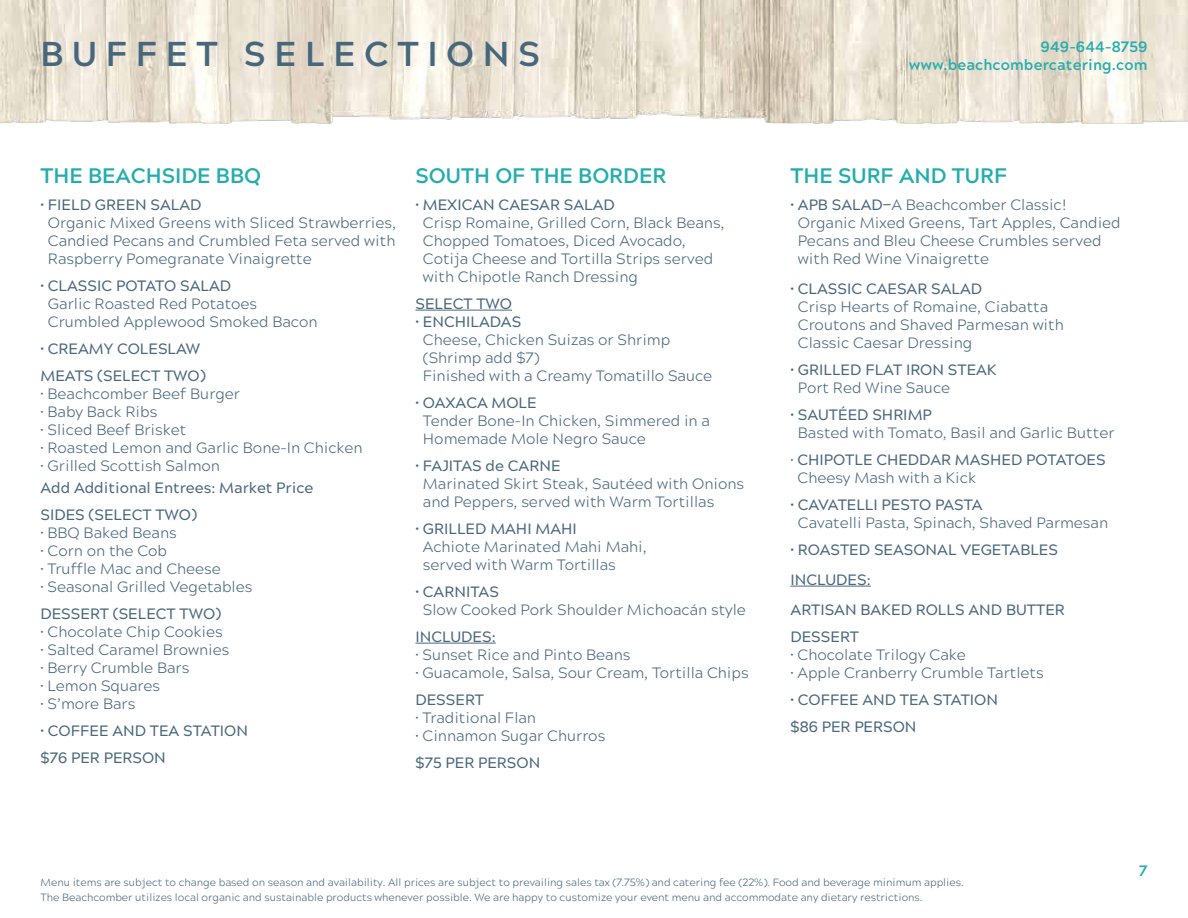
<style>
.page{position:relative;width:1188px;height:918px;background:#fff}
.page>*{position:absolute;margin:0;border:0;box-sizing:border-box;transform-origin:0 0}
.t1{font:700 34.5px "Acherus Grotesque";letter-spacing:.25em;color:#47677d}
.t2{font:700 21px "Acherus Grotesque";color:#24adae}
.t3{font:300 15px/18px "Acherus Grotesque";color:#47677d}
.t4{font:500 15px/27px "Acherus Grotesque";color:#47677d}
.t5{font:700 15px/18px "Acherus Grotesque";letter-spacing:.01em;color:#24adae;text-align:right}
.t6{font:300 10.5px/15px "Acherus Grotesque";color:#47677d}
.s1{font-weight:500}
.s2{font-weight:300}
</style>
<div class="page">
<img style="left:0;top:0;width:1188px;height:123px">
<hr style="left:416px;top:310px;width:96px;height:1px;background:#47677d">
<hr style="left:416px;top:643px;width:80px;height:1px;background:#47677d">
<hr style="left:790px;top:586px;width:81px;height:1px;background:#47677d">
<h1 class="t1" style="left:40px;top:25px;width:501px">BUFFET SELECTIONS</h1>
<p class="t5" style="left:909px;top:37px;width:240px">949-644-8759 www.beachcombercatering.com</p>
<h2 class="t2" style="left:40px;top:157px;width:222px">THE BEACHSIDE BBQ</h2>
<p class="t4" style="left:40px;top:190px;width:163px">— FIELD GREEN SALAD</p>
<p class="t3" style="left:48px;top:213px;width:350px;text-align:justify">Organic Mixed Greens with Sliced Strawberries, Candied Pecans and Crumbled Feta served with Raspberry Pomegranate Vinaigrette</p>
<p class="t4" style="left:40px;top:271px;width:192px">— CLASSIC POTATO SALAD</p>
<p class="t3" style="left:48px;top:294px;width:271px">Garlic Roasted Red Potatoes<br>Crumbled Applewood Smoked Bacon</p>
<p class="t4" style="left:40px;top:334px;width:167px">— CREAMY COLESLAW<br>MEATS (SELECT TWO)</p>
<p class="t3" style="left:40px;top:384px;width:201px">— Beachcomber Beef Burger</p>
<p class="t3" style="left:40px;top:402px;width:118px">• Baby Back Ribs</p>
<p class="t3" style="left:40px;top:420px;width:147px">• Sliced Beef Brisket</p>
<p class="t3" style="left:40px;top:438px;width:324px">• Roasted Lemon and Garlic Bone-In Chicken</p>
<p class="t3" style="left:40px;top:456px;width:181px">• Grilled Scottish Salmon</p>
<p class="t4" style="left:40px;top:474px;width:274px">Add Additional Entrees: Market Price<br>SIDES (SELECT TWO)</p>
<p class="t3" style="left:40px;top:523px;width:138px">— BBQ Baked Beans</p>
<p class="t3" style="left:40px;top:541px;width:128px">• Corn on the Cob</p>
<p class="t3" style="left:40px;top:559px;width:182px">• Truffle Mac and Cheese</p>
<p class="t3" style="left:40px;top:577px;width:213px">• Seasonal Grilled Vegetables</p>
<p class="t4" style="left:40px;top:600px;width:182px">DESSERT (SELECT TWO)</p>
<p class="t3" style="left:40px;top:622px;width:184px">• Chocolate Chip Cookies</p>
<p class="t3" style="left:40px;top:640px;width:191px">• Salted Caramel Brownies</p>
<p class="t3" style="left:40px;top:658px;width:150px">• Berry Crumble Bars</p>
<p class="t3" style="left:40px;top:676px;width:121px">• Lemon Squares</p>
<p class="t3" style="left:40px;top:694px;width:96px">• S’more Bars</p>
<p class="t4" style="left:40px;top:717px;width:209px">— COFFEE AND TEA STATION $76 PER PERSON</p>
<h2 class="t2" style="left:416px;top:157px;width:252px">SOUTH OF THE BORDER</h2>
<p class="t4" style="left:416px;top:190px;width:201px">— MEXICAN CAESAR SALAD</p>
<p class="t3" style="left:423px;top:213px;width:303px">Crisp Romaine, Grilled Corn, Black Beans, Chopped Tomatoes, Diced Avocado, Cotija Cheese and Tortilla Strips served with Chipotle Ranch Dressing</p>
<p class="t4" style="left:416px;top:289px;width:98px">SELECT TWO</p>
<p class="t4" style="left:416px;top:307px;width:107px">— ENCHILADAS</p>
<p class="t3" style="left:423px;top:330px;width:291px">Cheese, Chicken Suizas or Shrimp (Shrimp add $7)<br>Finished with a Creamy Tomatillo Sauce</p>
<p class="t4" style="left:416px;top:388px;width:123px">— OAXACA MOLE</p>
<p class="t3" style="left:423px;top:411px;width:289px">Tender Bone-In Chicken, Simmered in a<br>Homemade Mole Negro Sauce</p>
<p class="t4" style="left:416px;top:451px;width:147px">— FAJITAS de CARNE</p>
<p class="t3" style="left:423px;top:474px;width:323px">Marinated Skirt Steak, Sautéed with Onions and Peppers, served with Warm Tortillas</p>
<p class="t4" style="left:416px;top:514px;width:163px">— GRILLED MAHI MAHI</p>
<p class="t3" style="left:423px;top:537px;width:225px">Achiote Marinated Mahi Mahi, served with Warm Tortillas</p>
<p class="t4" style="left:416px;top:577px;width:85px">— CARNITAS</p>
<p class="t3" style="left:423px;top:600px;width:325px">Slow Cooked Pork Shoulder Michoacán style</p>
<p class="t4" style="left:416px;top:622px;width:82px">INCLUDES:</p>
<p class="t3" style="left:416px;top:645px;width:216px">— Sunset Rice and Pinto Beans</p>
<p class="t3" style="left:416px;top:663px;width:335px">• Guacamole, Salsa, Sour Cream, Tortilla Chips</p>
<p class="t4" style="left:416px;top:685px;width:70px">DESSERT</p>
<p class="t3" style="left:416px;top:708px;width:122px">— Traditional Flan</p>
<p class="t3" style="left:416px;top:726px;width:191px">• Cinnamon Sugar Churros</p>
<p class="t4" style="left:416px;top:748px;width:126px">$75 PER PERSON</p>
<h2 class="t2" style="left:790px;top:157px;width:218px">THE SURF AND TURF</h2>
<p class="t3" style="left:798px;top:195px;width:324px;text-indent:-7px"><span class="s1">— APB SALAD–</span>A Beachcomber Classic!<br>Organic Mixed Greens, Tart Apples, Candied Pecans and Bleu Cheese Crumbles served with Red Wine Vinaigrette</p>
<p class="t4" style="left:790px;top:274px;width:193px">— CLASSIC CAESAR SALAD</p>
<p class="t3" style="left:798px;top:297px;width:267px">Crisp Hearts of Romaine, Ciabatta<br>Croutons and Shaved Parmesan with<br>Classic Caesar Dressing</p>
<p class="t4" style="left:790px;top:355px;width:208px">— GRILLED FLAT IRON STEAK</p>
<p class="t3" style="left:798px;top:378px;width:154px">Port Red Wine Sauce</p>
<p class="t4" style="left:790px;top:400px;width:143px">— SAUTÉED SHRIMP</p>
<p class="t3" style="left:798px;top:423px;width:318px">Basted with Tomato, Basil and Garlic Butter</p>
<p class="t4" style="left:798px;top:450px;width:310px;line-height:18px;text-indent:-7px"><span class="s2">•</span> CHIPOTLE CHEDDAR MASHED POTATOES<br><span class="s2">Cheesy Mash with a Kick</span></p>
<p class="t4" style="left:790px;top:490px;width:194px">— CAVATELLI PESTO PASTA</p>
<p class="t3" style="left:798px;top:513px;width:312px">Cavatelli Pasta, Spinach, Shaved Parmesan</p>
<p class="t4" style="left:790px;top:534px;width:276px;line-height:30px">— ROASTED SEASONAL VEGETABLES<br>INCLUDES:<br>ARTISAN BAKED ROLLS AND BUTTER</p>
<p class="t4" style="left:790px;top:622px;width:70px">DESSERT</p>
<p class="t3" style="left:790px;top:645px;width:177px">— Chocolate Trilogy Cake</p>
<p class="t3" style="left:790px;top:663px;width:255px">• Apple Cranberry Crumble Tartlets</p>
<p class="t4" style="left:790px;top:685px;width:209px">— COFFEE AND TEA STATION $86 PER PERSON</p>
<p class="t6" style="left:40px;top:874px;width:925px">Menu items are subject to change based on season and availability. All prices are subject to prevailing sales tax (7.75%) and catering fee (22%). Food and beverage minimum applies.<br>The Beachcomber utilizes local organic and sustainable products whenever possible. We are happy to customize your event menu and accommodate any dietary restrictions.</p>
<p class="t5" style="left:1139px;top:861px;width:10px">7</p>
</div>
